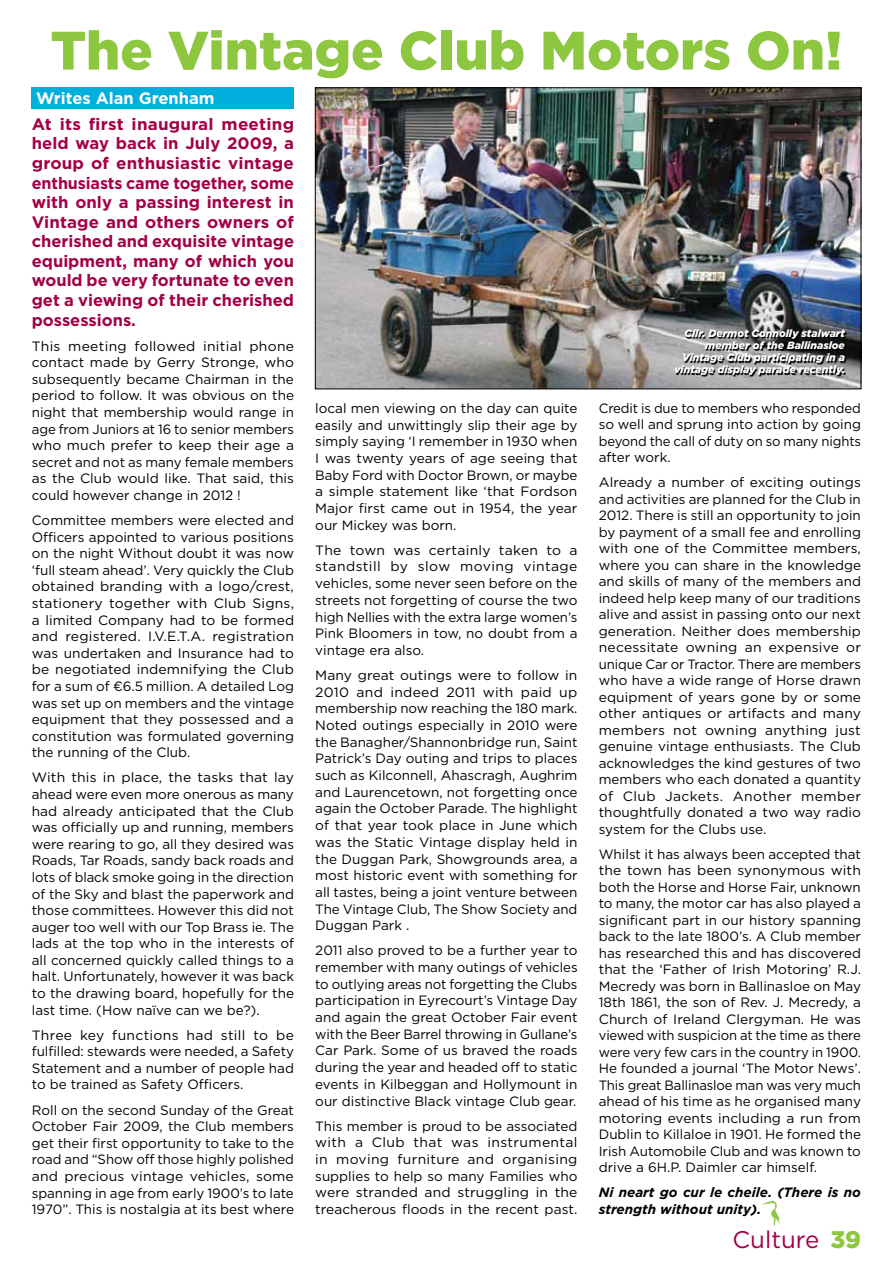
<style>
.page{position:relative;width:893px;height:1263px;background:#fff}
.page>*{position:absolute;margin:0;border:0;box-sizing:border-box;transform-origin:0 0}
.t1{font:900 54px "Gotham";color:#8dc63f}
.t2{font:24px "Gotham";color:#a30046}
.t3{font:700 16.5px/19.6px "Gotham";color:#a30046;text-align:justify}
.t4{font:700 16.5px "Gotham";color:#fff}
.t5{font:13.5px/16.6px "Gotham";color:#000;text-align:justify}
.t6{font:italic 700 13.5px/16.5px "Gotham";color:#000}
.t7{font:italic 900 10.5px/12px "Gotham";color:#fff;text-align:right}
.s1{font-weight:900;color:#8dc63f}
</style>
<div class="page">
<div style="left:32px;top:87px;width:262px;height:22px;background:#00afdb"></div>
<img style="left:317px;top:89px;width:542px;height:298px">
<div style="left:315px;top:87px;width:546px;height:302px;border:1px solid #000"></div>
<svg style="left:676px;top:331px;width:171px;height:45px;background:#5e5e5e"></svg>
<svg style="left:761px;top:1201px;width:19px;height:24px"></svg>
<h1 class="t1" style="left:50px;top:13px;width:793px">The Vintage Club Motors On!</h1>
<p class="t4" style="left:36px;top:87px;width:180px">Writes Alan Grenham</p>
<p class="t3" style="left:32px;top:114px;width:264px">At its first inaugural meeting held way back in July 2009, a group of enthusiastic vintage enthusiasts came together, some with only a passing interest in Vintage and others owners of cherished and exquisite vintage equipment, many of which you would be very fortunate to even get a viewing of their cherished possessions.</p>
<p class="t5" style="left:32px;top:337px;width:264px">This meeting followed initial phone contact made by Gerry Stronge, who subsequently became Chairman in the period to follow. It was obvious on the night that membership would range in age from Juniors at 16 to senior members who much prefer to keep their age a secret and not as many female members as the Club would like. That said, this could however change in 2012 !</p>
<p class="t5" style="left:32px;top:512px;width:264px">Committee members were elected and Officers appointed to various positions on the night Without doubt it was now ‘full steam ahead’. Very quickly the Club obtained branding with a logo/crest, stationery together with Club Signs, a limited Company had to be formed and registered. I.V.E.T.A. registration was undertaken and Insurance had to be negotiated indemnifying the Club for a sum of €6.5 million. A detailed Log was set up on members and the vintage equipment that they possessed and a constitution was formulated governing the running of the Club.</p>
<p class="t5" style="left:32px;top:769px;width:264px">With this in place, the tasks that lay ahead were even more onerous as many had already anticipated that the Club was officially up and running, members were rearing to go, all they desired was Roads, Tar Roads, sandy back roads and lots of black smoke going in the direction of the Sky and blast the paperwork and those committees. However this did not auger too well with our Top Brass ie. The lads at the top who in the interests of all concerned quickly called things to a halt. Unfortunately, however it was back to the drawing board, hopefully for the last time. (H ow naïve can we be?).</p>
<p class="t5" style="left:32px;top:1026px;width:264px">Three key functions had still to be fulfilled: stewards were needed, a Safety Statement and a number of people had to be trained as Safety Officers.</p>
<p class="t5" style="left:32px;top:1101px;width:264px">Roll on the second Sunday of the Great October Fair 2009, the Club members get their first opportunity to take to the road and “Show off those highly polished and precious vintage vehicles, some spanning in age from early 1900’s to late 1970”. This is nostalgia at its best where</p>
<p class="t7" style="left:674px;top:327px;width:172px">Cllr. Dermot Connolly stalwart member of the Ballinasloe<br>Vintage Club participating in a vintage display parade recently.</p>
<p class="t5" style="left:315px;top:399px;width:264px">local men viewing on the day can quite easily and unwittingly slip their age by simply saying ‘I remember in 1930 when I was twenty years of age seeing that Baby Ford with Doctor Brown, or maybe a simple statement like ‘that Fordson Major first came out in 1954, the year our Mickey was born.</p>
<p class="t5" style="left:315px;top:541px;width:264px">The town was certainly taken to a standstill by slow moving vintage vehicles, some never seen before on the streets not forgetting of course the two high Nellies with the extra large women’s Pink Bloomers in tow, no doubt from a vintage era also.</p>
<p class="t5" style="left:315px;top:667px;width:264px">Many great outings were to follow in 2010 and indeed 2011 with paid up membership now reaching the 180 mark.<br>Noted outings especially in 2010 were the Banagher/Shannonbridge run, Saint Patrick’s Day outing and trips to places such as Kilconnell, Ahascragh, Aughrim and Laurencetown, not forgetting once again the October Parade. The highlight of that year took place in June which was the Static Vintage display held in the Duggan Park, Showgrounds area, a most historic event with something for all tastes, being a joint venture between The Vintage Club, The Show Society and Duggan Park .</p>
<p class="t5" style="left:315px;top:942px;width:264px">2011 also proved to be a further year to remember with many outings of vehicles to outlying areas not forgetting the Clubs participation in Eyrecourt’s Vintage Day and again the great October Fair event with the Beer Barrel throwing in Gullane’s Car Park. Some of us braved the roads during the year and headed off to static events in Kilbeggan and Hollymount in our distinctive Black vintage Club gear.</p>
<p class="t5" style="left:315px;top:1117px;width:264px">This member is proud to be associated with a Club that was instrumental in moving furniture and organising supplies to help so many Families who were stranded and struggling in the treacherous floods in the recent past.</p>
<p class="t5" style="left:599px;top:400px;width:264px">Credit is due to members who responded so well and sprung into action by going beyond the call of duty on so many nights after work.</p>
<p class="t5" style="left:599px;top:474px;width:264px">Already a number of exciting outings and activities are planned for the Club in 2012. There is still an opportunity to join by payment of a small fee and enrolling with one of the Committee members, where you can share in the knowledge and skills of many of the members and indeed help keep many of our traditions alive and assist in passing onto our next generation. Neither does membership necessitate owning an expensive or unique Car or Tractor. There are members who have a wide range of Horse drawn equipment of years gone by or some other antiques or artifacts and many members not owning anything just genuine vintage enthusiasts. The Club acknowledges the kind gestures of two members who each donated a quantity of Club Jackets. Another member thoughtfully donated a two way radio system for the Clubs use.</p>
<p class="t5" style="left:599px;top:846px;width:264px">Whilst it has always been accepted that the town has been synonymous with both the Horse and Horse Fair, unknown to many, the motor car has also played a significant part in our history spanning back to the late 1800’s. A Club member has researched this and has discovered that the ‘Father of Irish Motoring’ R.J.<br>Mecredy was born in Ballinasloe on May 18th 1861, the son of Rev. J. Mecredy, a Church of Ireland Clergyman. He was viewed with suspicion at the time as there were very few cars in the country in 1900.<br>He founded a journal ‘The Motor News’.<br>This great Ballinasloe man was very much ahead of his time as he organised many motoring events including a run from Dublin to Killaloe in 1901. He formed the Irish Automobile Club and was known to drive a 6H .P. Daimler car himself.</p>
<p class="t6" style="left:599px;top:1184px;width:264px">Ni neart go cur le cheile. (There is no strength without unity).</p>
<h2 class="t2" style="left:732px;top:1224px;width:130px">Culture <span class="s1">39</span></h2>
</div>
